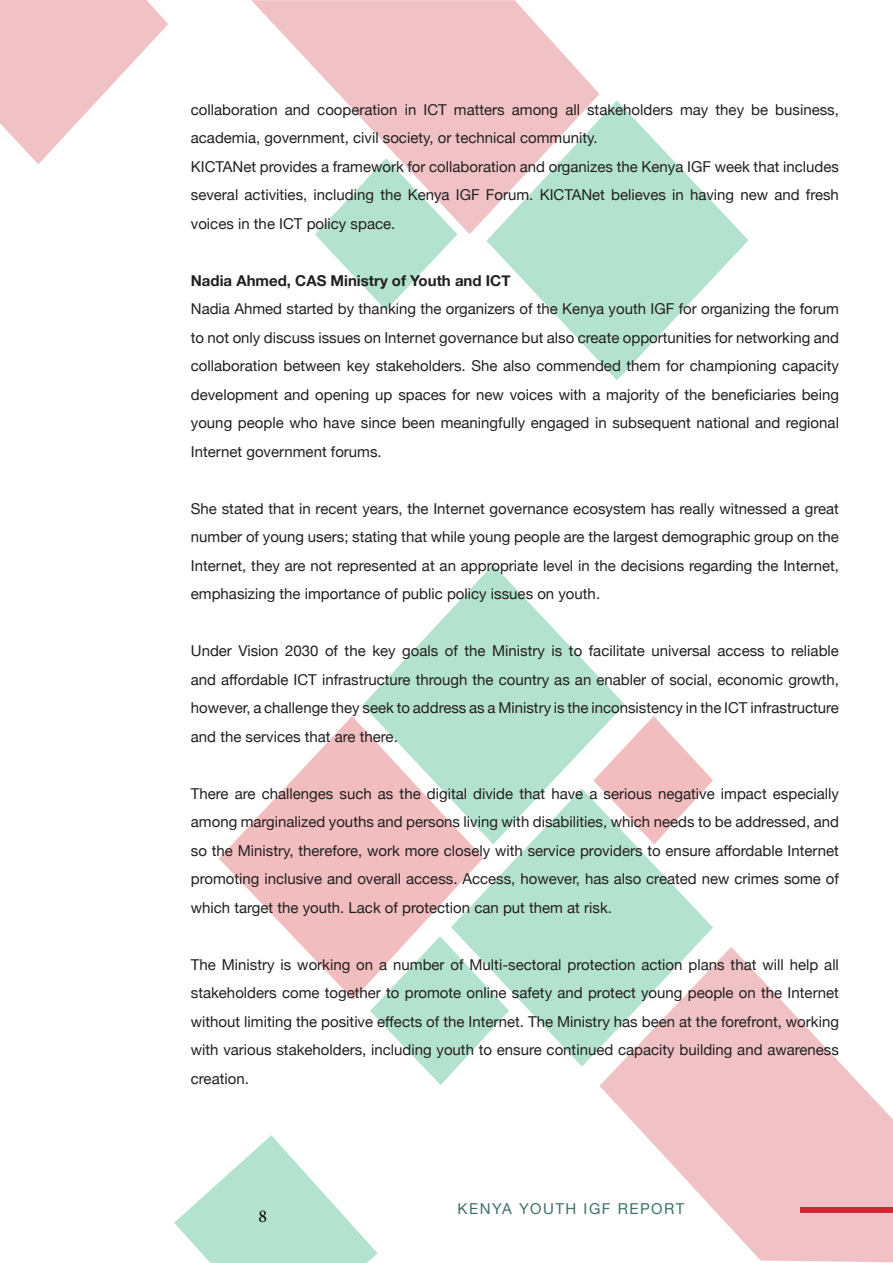
<style>
.page{position:relative;width:893px;height:1263px;background:#fff}
.page>*{position:absolute;margin:0;border:0;box-sizing:border-box;transform-origin:0 0}
.t1{font:18px "Minion Pro";color:#000}
.t2{font:15px/28.5px "Helvetica Neue";color:#231f20;text-align:justify}
.t3{font:700 15px "Helvetica Neue";color:#231f20}
.t4{font:15px "Helvetica Neue";letter-spacing:.1em;color:#3e706b}
</style>
<div class="page">
<svg style="left:174px;top:1135px;width:204px;height:128px"></svg>
<svg style="left:251px;top:0;width:348px;height:234px;fill:#f0c2c6"></svg>
<svg style="left:0;top:0;width:168px;height:164px"></svg>
<svg style="left:486px;top:100px;width:263px;height:280px"></svg>
<svg style="left:315px;top:158px;width:142px;height:152px"></svg>
<svg style="left:625px;top:716px;width:88px;height:72px"></svg>
<svg style="left:370px;top:1000px;width:87px;height:85px"></svg>
<svg style="left:219px;top:716px;width:232px;height:284px;fill:#f1bdbf"></svg>
<svg style="left:451px;top:788px;width:262px;height:279px;fill:#b3e3ce"></svg>
<svg style="left:599px;top:947px;width:294px;height:316px;fill:#f0c2c6"></svg>
<svg style="left:363px;top:564px;width:262px;height:280px;fill:#b3e3ce"></svg>
<p class="t2" style="left:191px;top:96px;width:650px">collaboration and cooperation in ICT matters among all stakeholders may they be business, academia, government, civil society, or technical community.</p>
<p class="t2" style="left:191px;top:153px;width:650px">KICTANet provides a framework for collaboration and organizes the Kenya IGF week that includes several activities, including the Kenya IGF Forum. KICTANet believes in having new and fresh voices in the ICT policy space.</p>
<p class="t3" style="left:191px;top:269px;width:321px">Nadia Ahmed, CAS Ministry of Youth and ICT</p>
<p class="t2" style="left:191px;top:295px;width:650px">Nadia Ahmed started by thanking the organizers of the Kenya youth IGF for organizing the forum to not only discuss issues on Internet governance but also create opportunities for networking and collaboration between key stakeholders. She also commended them for championing capacity development and opening up spaces for new voices with a majority of the beneficiaries being young people who have since been meaningfully engaged in subsequent national and regional Internet government forums.</p>
<p class="t2" style="left:191px;top:495px;width:650px">She stated that in recent years, the Internet governance ecosystem has really witnessed a great number of young users; stating that while young people are the largest demographic group on the Internet, they are not represented at an appropriate level in the decisions regarding the Internet, emphasizing the importance of public policy issues on youth.</p>
<p class="t2" style="left:191px;top:637px;width:650px">Under Vision 2030 of the key goals of the Ministry is to facilitate universal access to reliable and affordable ICT infrastructure through the country as an enabler of social, economic growth, however, a challenge they seek to address as a Ministry is the inconsistency in the ICT infrastructure and the services that are there.</p>
<p class="t2" style="left:191px;top:780px;width:650px">There are challenges such as the digital divide that have a serious negative impact especially among marginalized youths and persons living with disabilities, which needs to be addressed, and so the Ministry, therefore, work more closely with service providers to ensure affordable Internet promoting inclusive and overall access. Access, however, has also created new crimes some of which target the youth. Lack of protection can put them at risk.</p>
<p class="t2" style="left:191px;top:951px;width:650px">The Ministry is working on a number of Multi-sectoral protection action plans that will help all stakeholders come together to promote online safety and protect young people on the Internet without limiting the positive effects of the Internet. The Ministry has been at the forefront, working with various stakeholders, including youth to ensure continued capacity building and awareness creation.</p>
<p class="t1" style="left:258px;top:1204px;width:10px">8</p>
<p class="t4" style="left:458px;top:1198px;width:228px">KENYA YOUTH IGF REPORT</p>
</div>
